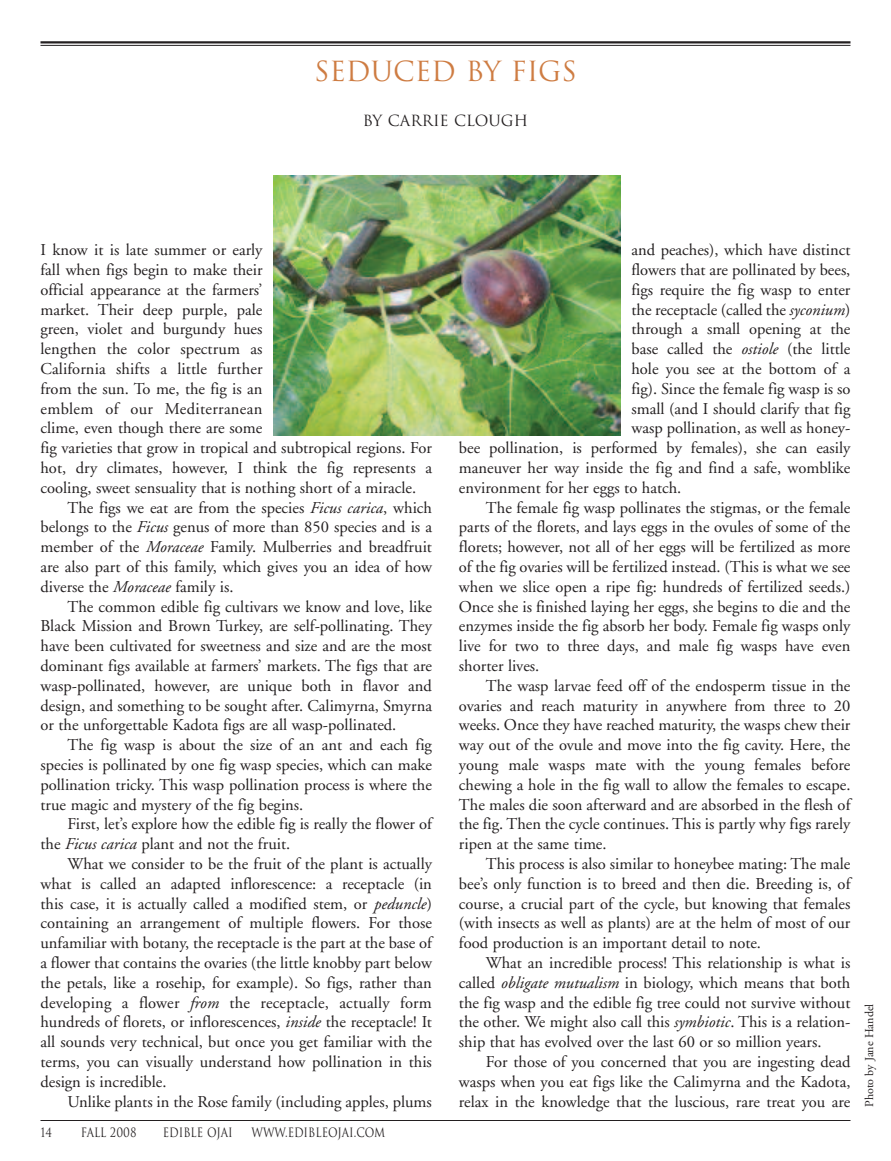
<style>
.page{position:relative;width:891px;height:1161px;background:#fff}
.page>*{position:absolute;margin:0;border:0;box-sizing:border-box;transform-origin:0 0}
.t1{font:27px "Trajan";color:#ce7c42}
.t2{font:16.5px "Adobe Garamond";color:#231f20}
.t3{font:16.5px "Adobe Garamond";letter-spacing:.02em;color:#231f20}
.t4{font:15px "Trajan";color:#231f20}
.t5{font:12.6px "Trajan";color:#231f20;scale:.83 1}
.t6{font:12px "Adobe Garamond";color:#231f20}
.s1{font-style:italic}
</style>
<div class="page">
<hr style="left:40px;top:41px;width:810px;height:3px;background:#231f20">
<hr style="left:40px;top:45px;width:810px;height:1px;background:#231f20">
<hr style="left:40px;top:1120px;width:810px;height:1px;background:#231f20">
<img style="left:273px;top:176px;width:347px;height:260px">
<h1 class="t1" style="left:314px;top:56px;width:264px">SEDUCED BY FIGS</h1>
<p class="t4" style="left:363px;top:112px;width:167px">BY CARRIE CLOUGH</p>
<p class="t2" style="left:40px;top:243px;width:224px">I know it is late summer or early</p>
<p class="t2" style="left:41px;top:263px;width:224px">fall when figs begin to make their</p>
<p class="t2" style="left:41px;top:283px;width:224px">official appearance at the farmers’</p>
<p class="t2" style="left:41px;top:303px;width:224px">market. Their deep purple, pale</p>
<p class="t2" style="left:41px;top:323px;width:224px">green, violet and burgundy hues</p>
<p class="t2" style="left:41px;top:342px;width:224px">lengthen the color spectrum as</p>
<p class="t2" style="left:41px;top:362px;width:224px">California shifts a little further</p>
<p class="t2" style="left:41px;top:382px;width:224px">from the sun. To me, the fig is an</p>
<p class="t3" style="left:41px;top:402px;width:224px">emblem of our Mediterranean</p>
<p class="t2" style="left:41px;top:422px;width:224px">clime, even though there are some</p>
<p class="t2" style="left:41px;top:441px;width:393px">fig varieties that grow in tropical and subtropical regions. For</p>
<p class="t2" style="left:41px;top:461px;width:393px">hot, dry climates, however, I think the fig represents a</p>
<p class="t2" style="left:41px;top:481px;width:377px">cooling, sweet sensuality that is nothing short of a miracle.</p>
<p class="t2" style="left:68px;top:501px;width:366px">The figs we eat are from the species <span class="s1">Ficus carica</span>, which</p>
<p class="t2" style="left:41px;top:521px;width:393px">belongs to the <span class="s1">Ficus</span> genus of more than 850 species and is a</p>
<p class="t2" style="left:41px;top:540px;width:393px">member of the <span class="s1">Moraceae</span> Family. Mulberries and breadfruit</p>
<p class="t2" style="left:41px;top:560px;width:393px">are also part of this family, which gives you an idea of how</p>
<p class="t2" style="left:41px;top:580px;width:195px">diverse the <span class="s1">Moraceae</span> family is.</p>
<p class="t2" style="left:68px;top:600px;width:366px">The common edible fig cultivars we know and love, like</p>
<p class="t2" style="left:41px;top:620px;width:393px">Black Mission and Brown Turkey, are self-pollinating. They</p>
<p class="t2" style="left:41px;top:639px;width:393px">have been cultivated for sweetness and size and are the most</p>
<p class="t2" style="left:41px;top:659px;width:393px">dominant figs available at farmers’ markets. The figs that are</p>
<p class="t2" style="left:41px;top:679px;width:393px">wasp-pollinated, however, are unique both in flavor and</p>
<p class="t2" style="left:41px;top:699px;width:393px">design, and something to be sought after. Calimyrna, Smyrna</p>
<p class="t2" style="left:41px;top:719px;width:357px">or the unforgettable Kadota figs are all wasp-pollinated.</p>
<p class="t2" style="left:68px;top:738px;width:366px">The fig wasp is about the size of an ant and each fig</p>
<p class="t2" style="left:41px;top:758px;width:393px">species is pollinated by one fig wasp species, which can make</p>
<p class="t2" style="left:41px;top:778px;width:393px">pollination tricky. This wasp pollination process is where the</p>
<p class="t2" style="left:40px;top:798px;width:264px">true magic and mystery of the fig begins.</p>
<p class="t2" style="left:67px;top:818px;width:366px">First, let’s explore how the edible fig is really the flower of</p>
<p class="t2" style="left:41px;top:837px;width:251px">the <span class="s1">Ficus carica</span> plant and not the fruit.</p>
<p class="t2" style="left:68px;top:857px;width:366px">What we consider to be the fruit of the plant is actually</p>
<p class="t2" style="left:40px;top:877px;width:393px">what is called an adapted inflorescence: a receptacle (in</p>
<p class="t2" style="left:40px;top:897px;width:393px">this case, it is actually called a modified stem, or <span class="s1">peduncle</span>)</p>
<p class="t2" style="left:40px;top:917px;width:393px">containing an arrangement of multiple flowers. For those</p>
<p class="t2" style="left:40px;top:936px;width:393px">unfamiliar with botany, the receptacle is the part at the base of</p>
<p class="t2" style="left:40px;top:956px;width:393px">a flower that contains the ovaries (the little knobby part below</p>
<p class="t2" style="left:40px;top:976px;width:393px">the petals, like a rosehip, for example). So figs, rather than</p>
<p class="t2" style="left:40px;top:996px;width:393px">developing a flower <span class="s1">from</span> the receptacle, actually form</p>
<p class="t2" style="left:40px;top:1016px;width:393px">hundreds of florets, or inflorescences, <span class="s1">inside</span> the receptacle! It</p>
<p class="t2" style="left:40px;top:1035px;width:393px">all sounds very technical, but once you get familiar with the</p>
<p class="t2" style="left:40px;top:1055px;width:393px">terms, you can visually understand how pollination in this</p>
<p class="t2" style="left:40px;top:1075px;width:128px">design is incredible.</p>
<p class="t2" style="left:67px;top:1095px;width:366px">Unlike plants in the Rose family (including apples, plums</p>
<p class="t5" style="left:41px;top:1125px;width:16px">14</p>
<p class="t5" style="left:81px;top:1125px;width:69px">FALL 2008</p>
<p class="t5" style="left:163px;top:1125px;width:86px">EDIBLE OJAI</p>
<p class="t5" style="left:251px;top:1125px;width:163px">WWW.EDIBLEOJAI.COM</p>
<p class="t2" style="left:631px;top:243px;width:221px">and peaches), which have distinct</p>
<p class="t2" style="left:631px;top:263px;width:221px">flowers that are pollinated by bees,</p>
<p class="t2" style="left:631px;top:283px;width:221px">figs require the fig wasp to enter</p>
<p class="t2" style="left:631px;top:303px;width:221px">the receptacle (called the <span class="s1">syconium</span>)</p>
<p class="t2" style="left:631px;top:323px;width:221px">through a small opening at the</p>
<p class="t2" style="left:631px;top:342px;width:221px">base called the <span class="s1">ostiole</span> (the little</p>
<p class="t2" style="left:631px;top:362px;width:221px">hole you see at the bottom of a</p>
<p class="t2" style="left:631px;top:382px;width:221px">fig). Since the female fig wasp is so</p>
<p class="t2" style="left:631px;top:402px;width:221px">small (and I should clarify that fig</p>
<p class="t2" style="left:631px;top:422px;width:221px">wasp pollination, as well as honey-</p>
<p class="t2" style="left:459px;top:441px;width:393px">bee pollination, is performed by females), she can easily</p>
<p class="t2" style="left:459px;top:461px;width:393px">maneuver her way inside the fig and find a safe, womblike</p>
<p class="t2" style="left:459px;top:481px;width:224px">environment for her eggs to hatch.</p>
<p class="t2" style="left:486px;top:501px;width:366px">The female fig wasp pollinates the stigmas, or the female</p>
<p class="t2" style="left:459px;top:521px;width:393px">parts of the florets, and lays eggs in the ovules of some of the</p>
<p class="t2" style="left:459px;top:540px;width:393px">florets; however, not all of her eggs will be fertilized as more</p>
<p class="t2" style="left:459px;top:560px;width:393px">of the fig ovaries will be fertilized instead. (This is what we see</p>
<p class="t2" style="left:459px;top:580px;width:393px">when we slice open a ripe fig: hundreds of fertilized seeds.)</p>
<p class="t2" style="left:459px;top:600px;width:393px">Once she is finished laying her eggs, she begins to die and the</p>
<p class="t2" style="left:459px;top:620px;width:393px">enzymes inside the fig absorb her body. Female fig wasps only</p>
<p class="t2" style="left:459px;top:639px;width:393px">live for two to three days, and male fig wasps have even</p>
<p class="t2" style="left:459px;top:659px;width:82px">shorter lives.</p>
<p class="t2" style="left:486px;top:679px;width:366px">The wasp larvae feed off of the endosperm tissue in the</p>
<p class="t2" style="left:459px;top:699px;width:393px">ovaries and reach maturity in anywhere from three to 20</p>
<p class="t2" style="left:459px;top:719px;width:393px">weeks. Once they have reached maturity, the wasps chew their</p>
<p class="t2" style="left:459px;top:738px;width:393px">way out of the ovule and move into the fig cavity. Here, the</p>
<p class="t2" style="left:459px;top:758px;width:393px">young male wasps mate with the young females before</p>
<p class="t2" style="left:459px;top:778px;width:393px">chewing a hole in the fig wall to allow the females to escape.</p>
<p class="t2" style="left:459px;top:798px;width:393px">The males die soon afterward and are absorbed in the flesh of</p>
<p class="t2" style="left:459px;top:818px;width:393px">the fig. Then the cycle continues. This is partly why figs rarely</p>
<p class="t2" style="left:459px;top:837px;width:149px">ripen at the same time.</p>
<p class="t2" style="left:486px;top:857px;width:366px">This process is also similar to honeybee mating: The male</p>
<p class="t2" style="left:459px;top:877px;width:393px">bee’s only function is to breed and then die. Breeding is, of</p>
<p class="t2" style="left:459px;top:897px;width:393px">course, a crucial part of the cycle, but knowing that females</p>
<p class="t2" style="left:459px;top:917px;width:393px">(with insects as well as plants) are at the helm of most of our</p>
<p class="t2" style="left:459px;top:936px;width:304px">food production is an important detail to note.</p>
<p class="t2" style="left:486px;top:956px;width:366px">What an incredible process! This relationship is what is</p>
<p class="t2" style="left:459px;top:976px;width:393px">called <span class="s1">obligate mutualism</span> in biology, which means that both</p>
<p class="t2" style="left:459px;top:996px;width:393px">the fig wasp and the edible fig tree could not survive without</p>
<p class="t2" style="left:459px;top:1016px;width:393px">the other. We might also call this <span class="s1">symbiotic</span>. This is a relation-</p>
<p class="t2" style="left:459px;top:1035px;width:364px">ship that has evolved over the last 60 or so million years.</p>
<p class="t2" style="left:486px;top:1055px;width:366px">For those of you concerned that you are ingesting dead</p>
<p class="t2" style="left:459px;top:1075px;width:393px">wasps when you eat figs like the Calimyrna and the Kadota,</p>
<p class="t2" style="left:459px;top:1095px;width:393px">relax in the knowledge that the luscious, rare treat you are</p>
<p class="t6" style="left:864px;top:1107px;width:105px;rotate:-90deg">Photo by Jane Handel</p>
</div>
